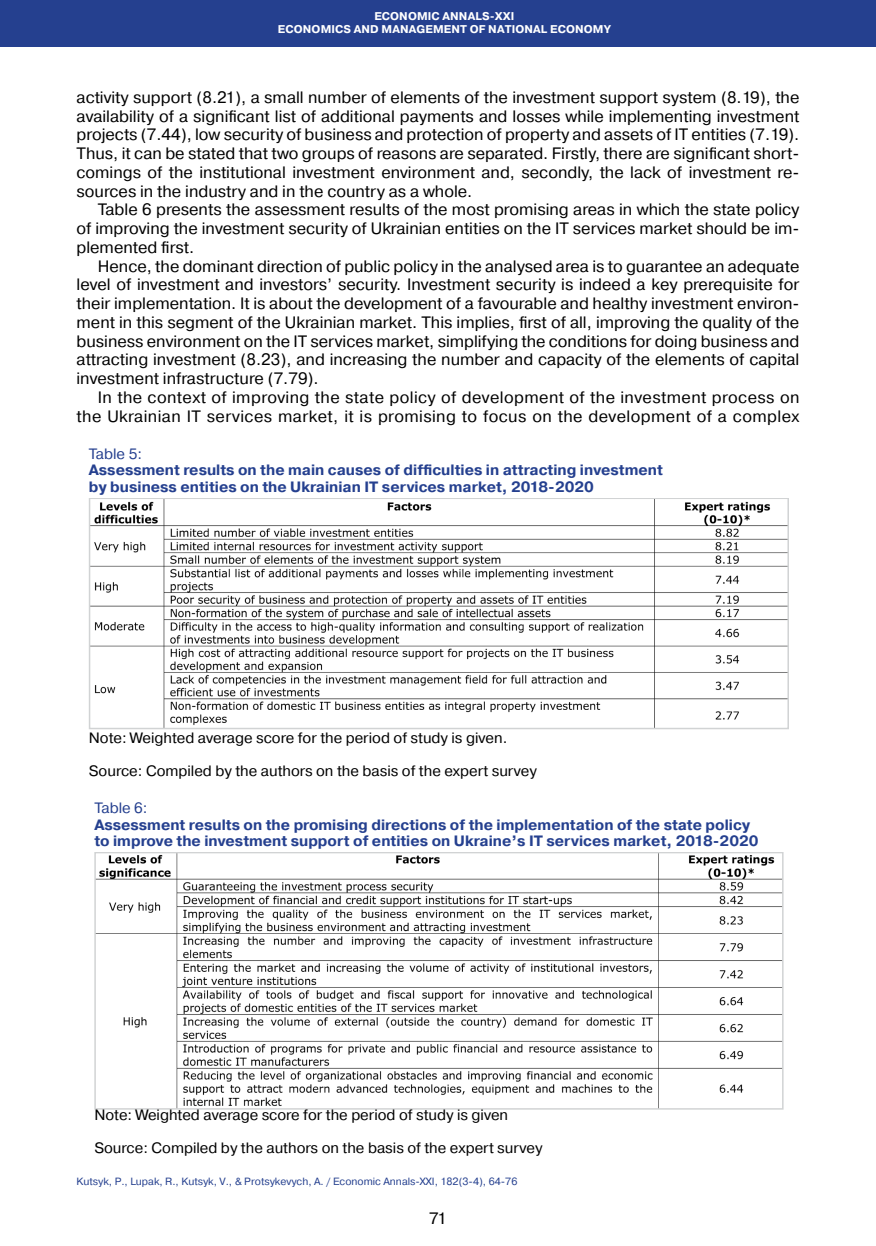
<style>
.page{position:relative;width:876px;height:1246px;background:#fff}
.page>*{position:absolute;margin:0;border:0;box-sizing:border-box;transform-origin:0 0}
.Абзац_2019{font:16.5px/18.8px "Pragmatica";color:#000;text-align:justify}
.Абзац_2019-2{font:16.5px/18.8px "Pragmatica";letter-spacing:.025em;color:#000;text-align:right}
.Таблицы___рисунки_ша{font:700 15px "Pragmatica";color:#25408f}
.Таблицы__рисунки__по{font:15px "Pragmatica";color:#000}
.Таблицы___рисунки_ша-2{font:15px "Pragmatica";color:#25408f}
.Посада_2016{font:700 11.25px "Pragmatica";letter-spacing:.01em;color:#fff}
.Нижний_колонтитул_20{font:10.5px "Pragmatica";color:#25408f}
</style>
<div class="page">
<div style="left:0;top:0;width:876px;height:47px;background:#25408f"></div>
<img style="left:92px;top:500px;width:694px;height:226px">
<div style="left:89px;top:497px;width:700px;height:232px;border:2px solid #d1d3d4"></div>
<img style="left:97px;top:855px;width:683px;height:252px">
<div style="left:94px;top:852px;width:689px;height:258px;border:2px solid #d1d3d4"></div>
<p class="Посада_2016" style="left:374px;top:9px;width:142px">ECONOMIC ANNALS-XXI</p>
<p class="Посада_2016" style="left:278px;top:22px;width:334px">ECONOMICS AND MANAGEMENT OF NATIONAL ECONOMY</p>
<p class="Абзац_2019" style="left:77px;top:88px;width:724px">activity support (8.21), a small number of elements of the investment support system (8.19), the availability of a significant list of additional payments and losses while implementing investment projects (7.44), low security of business and protection of property and assets of IT entities (7.19).<br>Thus, it can be stated that two groups of reasons are separated. Firstly, there are significant short&shy;comings of the institutional investment environment and, secondly, the lack of investment re&shy;sources in the industry and in the country as a whole.</p>
<p class="Абзац_2019" style="left:77px;top:201px;width:724px;text-indent:21px">Table 6 presents the assessment results of the most promising areas in which the state policy of improving the investment security of Ukrainian entities on the IT services market should be im&shy;plemented first.</p>
<p class="Абзац_2019" style="left:77px;top:257px;width:724px;text-indent:21px">Hence, the dominant direction of public policy in the analysed area is to guarantee an adequate level of investment and investors’ security. Investment security is indeed a key prerequisite for their implementation. It is about the development of a favourable and healthy investment environ&shy;ment in this segment of the Ukrainian market. This implies, first of all, improving the quality of the business environment on the IT services market, simplifying the conditions for doing business and attracting investment (8.23), and increasing the number and capacity of the elements of capital investment infrastructure (7.79).</p>
<p class="Абзац_2019-2" style="left:77px;top:388px;width:724px">In the context of improving the state policy of development of the investment process on the Ukrainian IT services market, it is promising to focus on the development of a complex</p>
<p class="Таблицы___рисунки_ша-2" style="left:89px;top:444px;width:55px">Table 5:</p>
<p class="Таблицы___рисунки_ша" style="left:89px;top:460px;width:575px">Assessment results on the main causes of difficulties in attracting investment</p>
<p class="Таблицы___рисунки_ша" style="left:89px;top:477px;width:507px">by business entities on the Ukrainian IT services market, 2018-2020</p>
<p class="Таблицы__рисунки__по" style="left:89px;top:729px;width:420px">Note: Weighted average score for the period of study is given.</p>
<p class="Таблицы__рисунки__по" style="left:89px;top:762px;width:450px">Source: Compiled by the authors on the basis of the expert survey</p>
<p class="Таблицы___рисунки_ша-2" style="left:94px;top:799px;width:55px">Table 6:</p>
<p class="Таблицы___рисунки_ша" style="left:94px;top:815px;width:657px">Assessment results on the promising directions of the implementation of the state policy</p>
<p class="Таблицы___рисунки_ша" style="left:94px;top:831px;width:666px">to improve the investment support of entities on Ukraine’s IT services market, 2018-2020</p>
<p class="Таблицы__рисунки__по" style="left:94px;top:1106px;width:415px">Note: Weighted average score for the period of study is given</p>
<p class="Таблицы__рисунки__по" style="left:94px;top:1139px;width:450px">Source: Compiled by the authors on the basis of the expert survey</p>
<p class="Нижний_колонтитул_20" style="left:77px;top:1174px;width:442px">Kutsyk, P., Lupak, R., Kutsyk, V., &amp; Protsykevych, A. / Economic Annals-XXI, 182(3-4), 64-76</p>
<p class="Абзац_2019" style="left:429px;top:1210px;width:19px">71</p>
</div>
